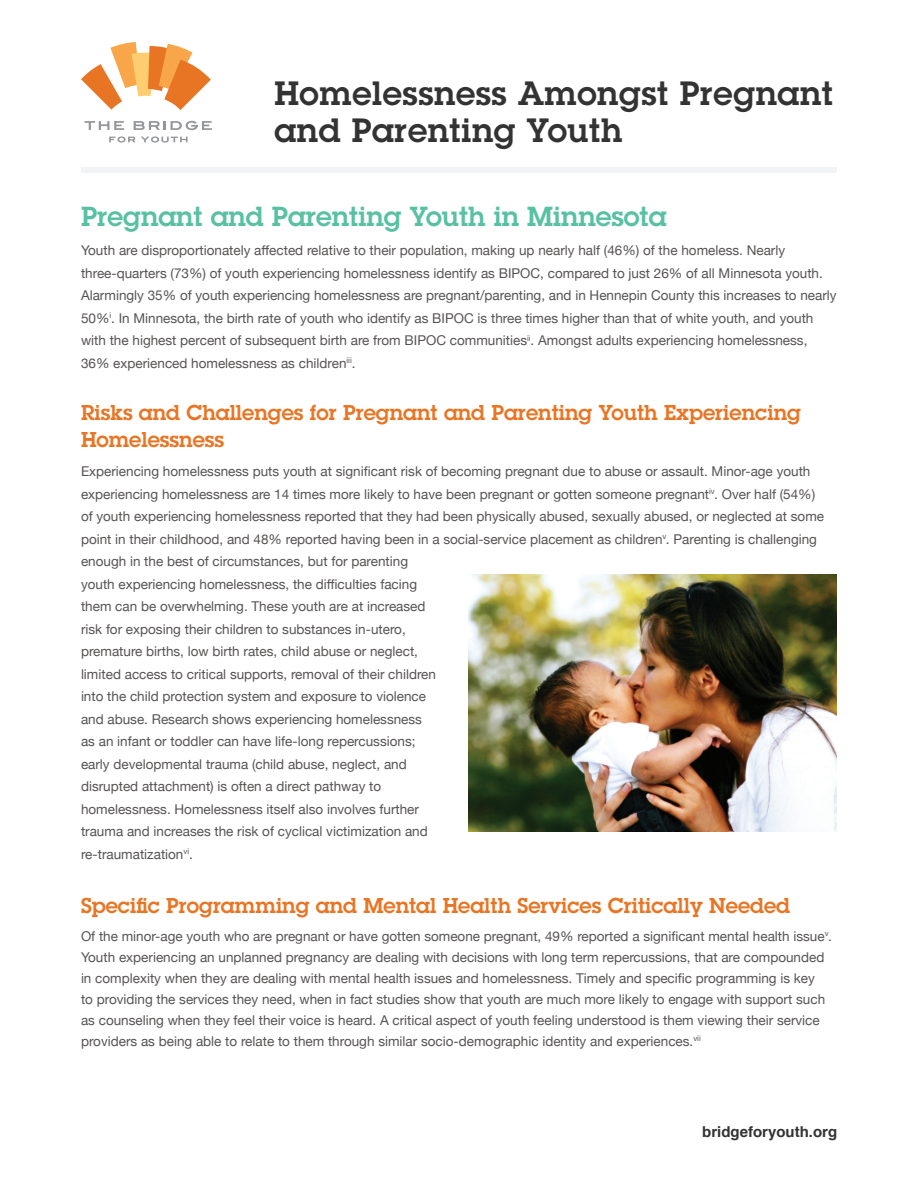
<style>
.page{position:relative;width:918px;height:1188px;background:#fff}
.page>*{position:absolute;margin:0;border:0;box-sizing:border-box;transform-origin:0 0}
.t1{font:600 33px/37.5px "Lubalin Graph Std";letter-spacing:.02em;color:#323332}
.t2{font:600 27px "Lubalin Graph Std";color:#59c1a3}
.h3{font:600 21px/27px "Lubalin Graph Std";color:#e87524}
.t3{font:700 15px "Helvetica";color:#323332}
.t4{font:13.5px/22.5px "Helvetica Neue";color:#575353}
</style>
<div class="page">
<div style="left:81px;top:168px;width:756px;height:5px;background:#f2f3f4"></div>
<svg style="left:81px;top:42px;width:130px;height:68px"></svg>
<svg style="left:85px;top:121px;width:39px;height:9px"></svg>
<svg style="left:134px;top:121px;width:78px;height:9px"></svg>
<svg style="left:109px;top:136px;width:79px;height:7px"></svg>
<img style="left:468px;top:575px;width:369px;height:256px">
<p class="t1" style="left:274px;top:74px;width:560px">Homelessness Amongst Pregnant and Parenting Youth</p>
<p class="t2" style="left:81px;top:199px;width:587px">Pregnant and Parenting Youth in Minnesota</p>
<p class="t4" style="left:81px;top:240px;width:757px">Youth are disproportionately affected relative to their population, making up nearly half (46%) of the homeless. Nearly three-quarters (73%) of youth experiencing homelessness identify as BIPOC, compared to just 26% of all Minnesota youth.<br>Alarmingly 35% of youth experiencing homelessness are pregnant/parenting, and in Hennepin County this increases to nearly 50%<sup>i</sup>. In Minnesota, the birth rate of youth who identify as BIPOC is three times higher than that of white youth, and youth with the highest percent of subsequent birth are from BIPOC communities<sup>ii</sup>. Amongst adults experiencing homelessness, 36% experienced homelessness as children<sup>iii</sup>.</p>
<p class="h3" style="left:81px;top:399px;width:721px">Risks and Challenges for Pregnant and Parenting Youth Experiencing<br>Homelessness</p>
<p class="t4" style="left:81px;top:461px;width:745px">Experiencing homelessness puts youth at significant risk of becoming pregnant due to abuse or assault. Minor-age youth experiencing homelessness are 14 times more likely to have been pregnant or gotten someone pregnant<sup>iv</sup>. Over half (54%) of youth experiencing homelessness reported that they had been physically abused, sexually abused, or neglected at some point in their childhood, and 48% reported having been in a social-service placement as children<sup>v</sup>. Parenting is challenging enough in the best of circumstances, but for parenting<br>youth experiencing homelessness, the difficulties facing<br>them can be overwhelming. These youth are at increased<br>risk for exposing their children to substances in-utero,<br>premature births, low birth rates, child abuse or neglect,<br>limited access to critical supports, removal of their children<br>into the child protection system and exposure to violence<br>and abuse. Research shows experiencing homelessness<br>as an infant or toddler can have life-long repercussions;<br>early developmental trauma (child abuse, neglect, and<br>disrupted attachment) is often a direct pathway to<br>homelessness. Homelessness itself also involves further<br>trauma and increases the risk of cyclical victimization and<br>re-traumatization<sup>vi</sup>.</p>
<p class="h3" style="left:81px;top:892px;width:711px">Specific Programming and Mental Health Services Critically Needed</p>
<p class="t4" style="left:81px;top:926px;width:752px;line-height:21px">Of the minor-age youth who are pregnant or have gotten someone pregnant, 49% reported a significant mental health issue<sup>v</sup>.<br>Youth experiencing an unplanned pregnancy are dealing with decisions with long term repercussions, that are compounded in complexity when they are dealing with mental health issues and homelessness. Timely and specific programming is key<br>to providing the services they need, when in fact studies show that youth are much more likely to engage with support such as counseling when they feel their voice is heard. A critical aspect of youth feeling understood is them viewing their service providers as being able to relate to them through similar socio-demographic identity and experiences.<sup>vii</sup></p>
<p class="t3" style="left:702px;top:1120px;width:136px">bridgeforyouth.org</p>
</div>
